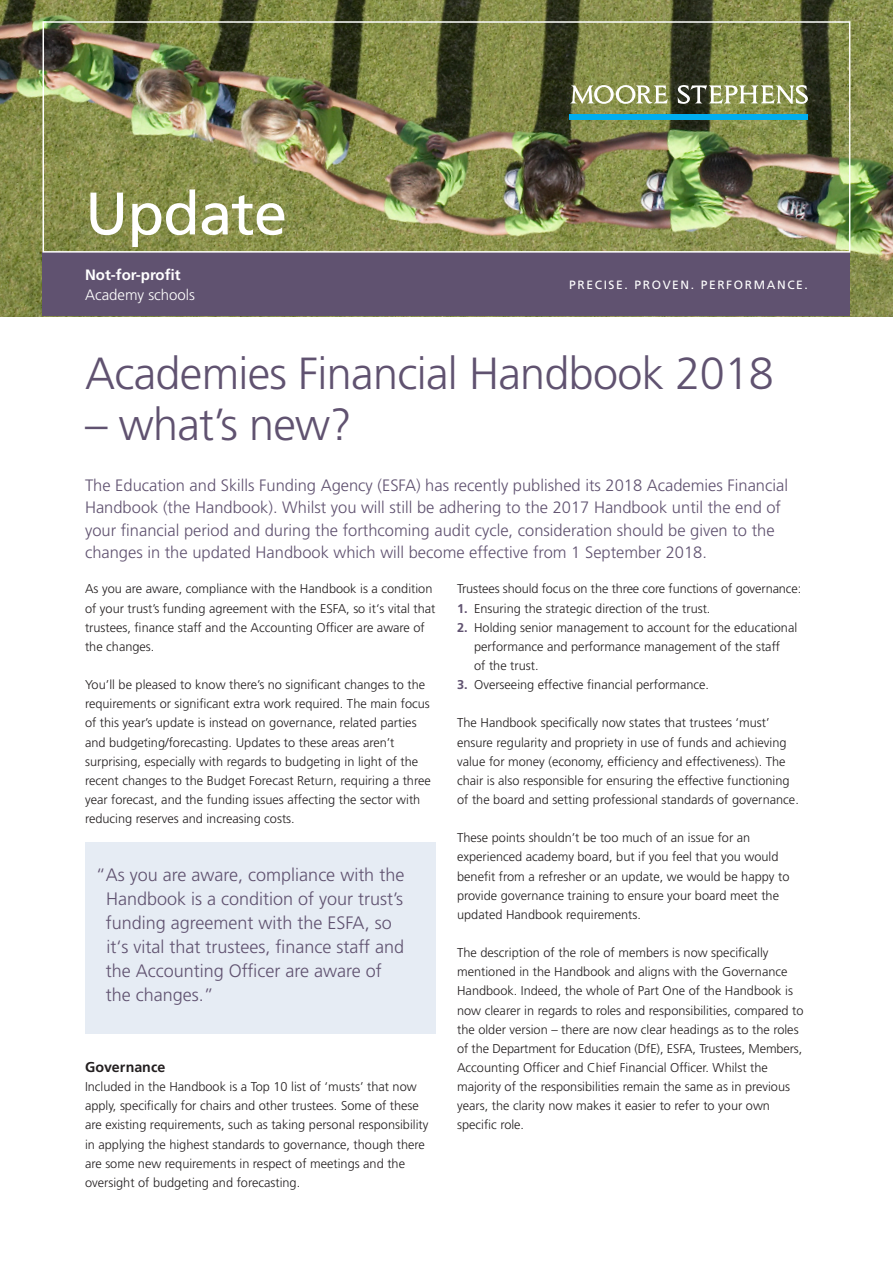
<style>
.page{position:relative;width:893px;height:1263px;background:#fff}
.page>*{position:absolute;margin:0;border:0;box-sizing:border-box;transform-origin:0 0}
.Factsheet_Title{font:60px "Frutiger LT Std";letter-spacing:-.015em;color:#fff}
.Factsheet_heading{font:300 45px "Frutiger LT Std";letter-spacing:-.015em;color:#605270}
.t1{font:300 18px/24px "Frutiger LT Std";color:#605270}
.Leader{font:300 16.5px/22.5px "Frutiger LT Std";color:#605270}
.Descriptor{font:700 15px "Frutiger LT Std";color:#fff}
.Descriptor-2{font:300 15px "Frutiger LT Std";color:#fff}
.Subheading_1{font:700 14.25px "Frutiger LT Std";color:#231f20}
.Body_copy{font:300 12.75px/19.2px "Frutiger LT Std";color:#231f20}
.Strapline{font:12px "Frutiger LT Std";letter-spacing:.135em;color:#fff}
.s1{font-weight:700;color:#605270}
</style>
<div class="page">
<img style="left:0;top:0;width:893px;height:316px">
<svg style="left:570px;top:85px;width:98px;height:19px"></svg>
<svg style="left:678px;top:85px;width:130px;height:19px"></svg>
<div style="left:570px;top:114px;width:238px;height:5px;background:#00aeef"></div>
<div style="left:43px;top:253px;width:807px;height:63px;background:#605270"></div>
<div style="left:43px;top:21px;width:807px;height:232px;border:2px solid #fff"></div>
<div style="left:85px;top:842px;width:351px;height:192px;background:#e6ecf4"></div>
<p class="Factsheet_Title" style="left:85px;top:178px;width:204px">Update</p>
<p class="Descriptor" style="left:85px;top:266px;width:97px">Not-for-profit</p>
<p class="Descriptor-2" style="left:85px;top:286px;width:112px">Academy schools</p>
<p class="Strapline" style="left:569px;top:278px;width:240px">PRECISE. PROVEN. PERFORMANCE.</p>
<p class="Factsheet_heading" style="left:85px;top:347px;width:690px">Academies Financial Handbook 2018</p>
<p class="Factsheet_heading" style="left:85px;top:398px;width:268px">– what’s new?</p>
<p class="Leader" style="left:85px;top:474px;width:704px">The Education and Skills Funding Agency (ESFA) has recently published its 2018 Academies Financial Handbook (the Handbook). Whilst you will still be adhering to the 2017 Handbook until the end of your financial period and during the forthcoming audit cycle, consideration should be given to the changes in the updated Handbook which will become effective from 1 September 2018.</p>
<p class="Body_copy" style="left:85px;top:580px;width:352px">As you are aware, compliance with the Handbook is a condition of your trust’s funding agreement with the ESFA, so it‘s vital that trustees, finance staff and the Accounting Officer are aware of the changes.</p>
<p class="Body_copy" style="left:85px;top:675px;width:347px">You’ll be pleased to know there’s no significant changes to the requirements or significant extra work required. The main focus of this year’s update is instead on governance, related parties and budgeting/forecasting. Updates to these areas aren’t surprising, especially with regards to budgeting in light of the recent changes to the Budget Forecast Return, requiring a three year forecast, and the funding issues affecting the sector with reducing reserves and increasing costs.</p>
<p class="t1" style="left:106px;top:863px;width:300px;text-indent:-10px">“As you are aware, compliance with the Handbook is a condition of your trust’s funding agreement with the ESFA, so it‘s vital that trustees, finance staff and the Accounting Officer are aware of the changes.”</p>
<p class="Subheading_1" style="left:85px;top:1059px;width:82px">Governance</p>
<p class="Body_copy" style="left:85px;top:1077px;width:345px">Included in the Handbook is a Top 10 list of ‘musts’ that now apply, specifically for chairs and other trustees. Some of these are existing requirements, such as taking personal responsibility in applying the highest standards to governance, though there are some new requirements in respect of meetings and the oversight of budgeting and forecasting.</p>
<p class="Body_copy" style="left:457px;top:580px;width:346px">Trustees should focus on the three core functions of governance:</p>
<p class="Body_copy" style="left:457px;top:599px;width:255px"><span class="s1">1.</span> Ensuring the strategic direction of the trust.</p>
<p class="Body_copy" style="left:474px;top:618px;width:325px;text-indent:-17px"><span class="s1">2.</span> Holding senior management to account for the educational performance and performance management of the staff<br>of the trust.</p>
<p class="Body_copy" style="left:457px;top:675px;width:253px"><span class="s1">3.</span> Overseeing effective financial performance.</p>
<p class="Body_copy" style="left:457px;top:714px;width:343px">The Handbook specifically now states that trustees ‘must’ ensure regularity and propriety in use of funds and achieving value for money (economy, efficiency and effectiveness). The chair is also responsible for ensuring the effective functioning of the board and setting professional standards of governance.</p>
<p class="Body_copy" style="left:457px;top:828px;width:334px">These points shouldn’t be too much of an issue for an experienced academy board, but if you feel that you would benefit from a refresher or an update, we would be happy to provide governance training to ensure your board meet the updated Handbook requirements.</p>
<p class="Body_copy" style="left:457px;top:943px;width:348px">The description of the role of members is now specifically mentioned in the Handbook and aligns with the Governance Handbook. Indeed, the whole of Part One of the Handbook is now clearer in regards to roles and responsibilities, compared to the older version – there are now clear headings as to the roles of the Department for Education (DfE), ESFA, Trustees, Members, Accounting Officer and Chief Financial Officer. Whilst the majority of the responsibilities remain the same as in previous years, the clarity now makes it easier to refer to your own specific role.</p>
</div>
